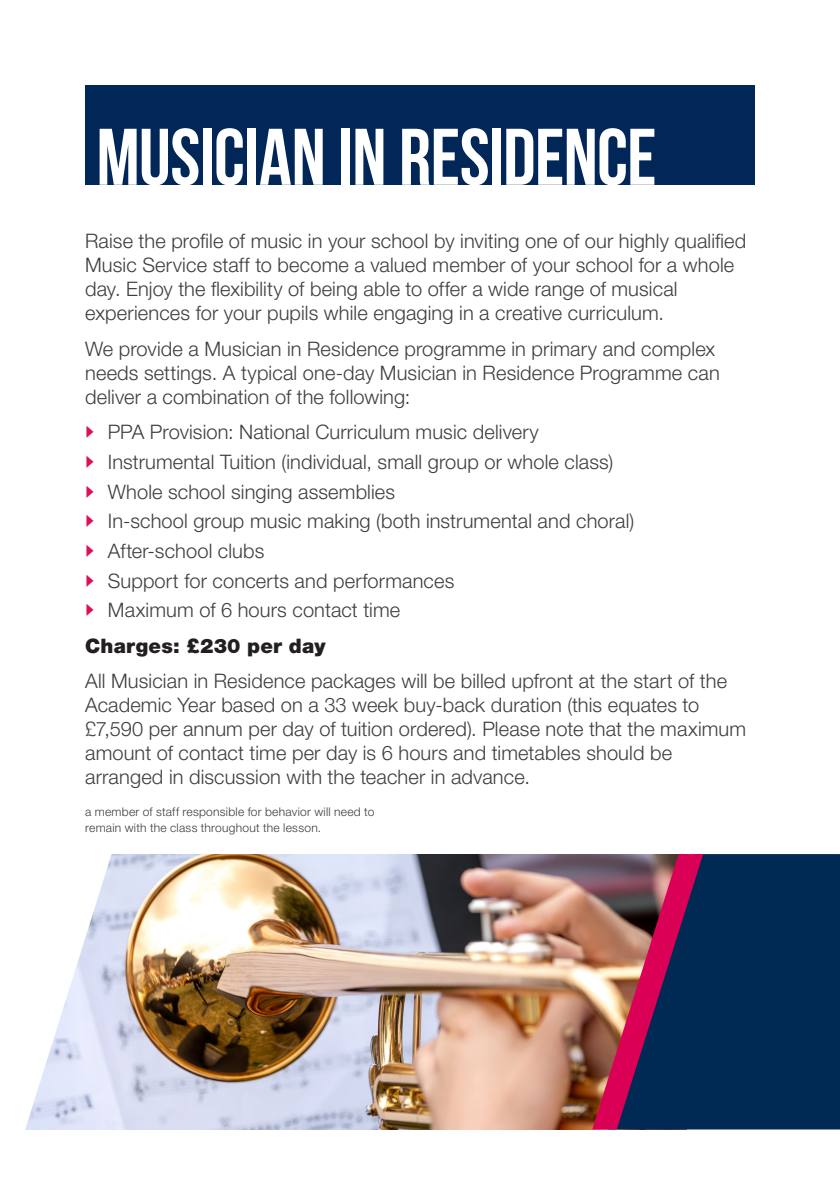
<style>
.page{position:relative;width:840px;height:1191px;background:#fff}
.page>*{position:absolute;margin:0;border:0;box-sizing:border-box;transform-origin:0 0}
.t1{font:80px "Bebas Neue";letter-spacing:-.01em;color:#fff}
.t2{font:300 20px/24px "Helvetica Neue LT Std";letter-spacing:.005em;color:#3e3e3f}
.t3{font:900 20px "Helvetica Neue LT Std";letter-spacing:.01em;color:#231f20}
.t4{font:300 12px/16px "Helvetica Neue LT Std";letter-spacing:.025em;color:#3e3e3f}
.s1{font-family:"Simple Direction Arrows";font-weight:400;color:#dc0e5c}
</style>
<div class="page">
<div style="left:85px;top:85px;width:669px;height:99px;background:#002757"></div>
<img style="left:112px;top:854px;width:480px;height:275px">
<div style="left:702px;top:854px;width:137px;height:275px;background:#002a54"></div>
<svg style="left:25px;top:854px;width:87px;height:276px"></svg>
<img style="left:592px;top:854px;width:110px;height:275px">
<h1 class="t1" style="left:96px;top:113px;width:561px">MUSICIAN IN RESIDENCE</h1>
<p class="t2" style="left:85px;top:229px;width:662px">Raise the profile of music in your school by inviting one of our highly qualified Music Service staff to become a valued member of your school for a whole day. Enjoy the flexibility of being able to offer a wide range of musical experiences for your pupils while engaging in a creative curriculum.</p>
<p class="t2" style="left:85px;top:336px;width:635px">We provide a Musician in Residence programme in primary and complex needs settings. A typical one-day Musician in Residence Programme can deliver a combination of the following:</p>
<p class="t2" style="left:85px;top:417px;width:550px;line-height:29.6px"><span class="s1">g</span> PPA Provision: National Curriculum music delivery<br><span class="s1">g</span> Instrumental Tuition (individual, small group or whole class)<br><span class="s1">g</span> Whole school singing assemblies<br><span class="s1">g</span> In-school group music making (both instrumental and choral) <span class="s1">g</span> After-school clubs<br><span class="s1">g</span> Support for concerts and performances<br><span class="s1">g</span> Maximum of 6 hours contact time</p>
<p class="t3" style="left:85px;top:633px;width:242px">Charges: £230 per day</p>
<p class="t2" style="left:85px;top:668px;width:662px">All Musician in Residence packages will be billed upfront at the start of the Academic Year based on a 33 week buy-back duration (this equates to £7,590 per annum per day of tuition ordered). Please note that the maximum amount of contact time per day is 6 hours and timetables should be arranged in discussion with the teacher in advance.</p>
<p class="t4" style="left:85px;top:803px;width:290px">a member of staff responsible for behavior will need to remain with the class throughout the lesson.</p>
</div>
